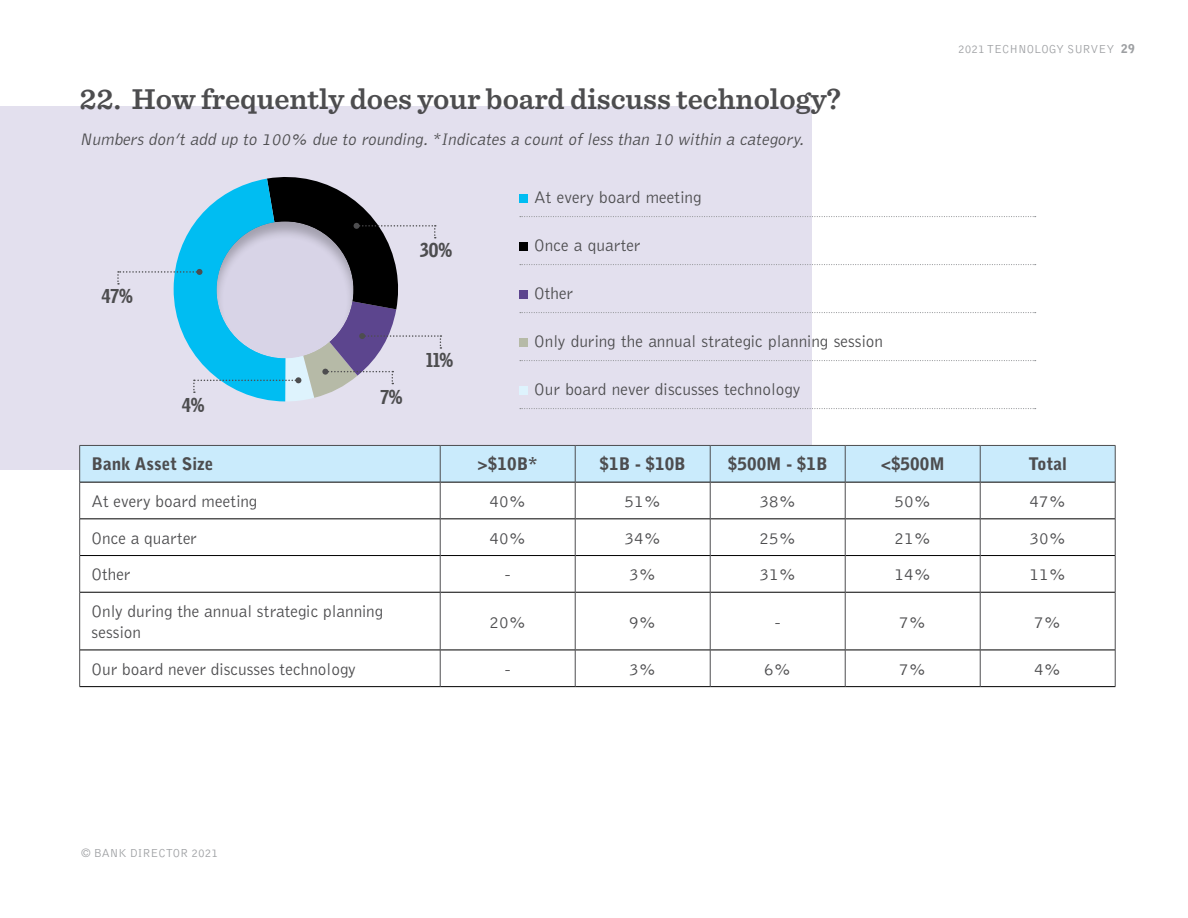
<style>
.page{position:relative;width:1188px;height:918px;background:#fff}
.page>*{position:absolute;margin:0;border:0;box-sizing:border-box;transform-origin:0 0}
.t1{font:600 30px "Sentinel";color:#4d4d4f}
.t2{font:900 19.5px "Griffith Gothic Cond";color:#4d4d4f}
.t3{font:300 17.25px/21px "Bell Gothic";color:#4d4d4f}
.t4{font:italic 300 17.25px "Bell Gothic";color:#4d4d4f}
.t5{font:900 17.25px "Bell Gothic";color:#4d4d4f}
.t6{font:300 12px "Bell Gothic";color:#9d9fa2}
.s1{font-weight:900}
</style>
<div class="page">
<div style="left:0;top:107px;width:811px;height:363px;background:#e3e0ee"></div>
<svg style="left:520px;top:216px;width:516px;height:1px"></svg>
<svg style="left:520px;top:264px;width:516px;height:1px"></svg>
<svg style="left:520px;top:312px;width:516px;height:1px"></svg>
<svg style="left:520px;top:360px;width:516px;height:1px"></svg>
<svg style="left:520px;top:408px;width:516px;height:1px"></svg>
<div style="left:519px;top:194px;width:9px;height:9px;background:#00bdf2"></div>
<div style="left:519px;top:242px;width:9px;height:9px;background:#000"></div>
<div style="left:519px;top:290px;width:9px;height:9px;background:#5c458e"></div>
<div style="left:519px;top:338px;width:9px;height:9px;background:#b6baa7"></div>
<div style="left:519px;top:386px;width:9px;height:9px;background:#def3fd"></div>
<svg style="left:117px;top:177px;width:324px;height:225px"></svg>
<div style="left:80px;top:446px;width:1035px;height:36px;background:#caebfc"></div>
<svg style="left:80px;top:483px;width:1035px;height:203px"></svg>
<hr style="left:80px;top:482px;width:360px;height:1px;background:#000">
<hr style="left:440px;top:482px;width:135px;height:1px;background:#000">
<hr style="left:575px;top:482px;width:135px;height:1px;background:#000">
<hr style="left:710px;top:482px;width:135px;height:1px;background:#000">
<hr style="left:845px;top:482px;width:135px;height:1px;background:#000">
<hr style="left:980px;top:482px;width:135px;height:1px;background:#000">
<hr style="left:80px;top:519px;width:360px;height:1px;background:#000">
<hr style="left:440px;top:519px;width:135px;height:1px;background:#000">
<hr style="left:575px;top:519px;width:135px;height:1px;background:#000">
<hr style="left:710px;top:519px;width:135px;height:1px;background:#000">
<hr style="left:845px;top:519px;width:135px;height:1px;background:#000">
<hr style="left:980px;top:519px;width:135px;height:1px;background:#000">
<hr style="left:80px;top:555px;width:360px;height:1px;background:#000">
<hr style="left:440px;top:555px;width:135px;height:1px;background:#000">
<hr style="left:575px;top:555px;width:135px;height:1px;background:#000">
<hr style="left:710px;top:555px;width:135px;height:1px;background:#000">
<hr style="left:845px;top:555px;width:135px;height:1px;background:#000">
<hr style="left:980px;top:555px;width:135px;height:1px;background:#000">
<hr style="left:80px;top:592px;width:360px;height:1px;background:#000">
<hr style="left:440px;top:592px;width:135px;height:1px;background:#000">
<hr style="left:575px;top:592px;width:135px;height:1px;background:#000">
<hr style="left:710px;top:592px;width:135px;height:1px;background:#000">
<hr style="left:845px;top:592px;width:135px;height:1px;background:#000">
<hr style="left:980px;top:592px;width:135px;height:1px;background:#000">
<hr style="left:80px;top:650px;width:360px;height:1px;background:#000">
<hr style="left:440px;top:650px;width:135px;height:1px;background:#000">
<hr style="left:575px;top:650px;width:135px;height:1px;background:#000">
<hr style="left:710px;top:650px;width:135px;height:1px;background:#000">
<hr style="left:845px;top:650px;width:135px;height:1px;background:#000">
<hr style="left:980px;top:650px;width:135px;height:1px;background:#000">
<hr style="left:80px;top:686px;width:360px;height:1px;background:#000">
<hr style="left:440px;top:686px;width:135px;height:1px;background:#000">
<hr style="left:575px;top:686px;width:135px;height:1px;background:#000">
<hr style="left:710px;top:686px;width:135px;height:1px;background:#000">
<hr style="left:845px;top:686px;width:135px;height:1px;background:#000">
<hr style="left:980px;top:686px;width:135px;height:1px;background:#000">
<hr style="left:79px;top:446px;width:1px;height:36px;background:#4d4d4f">
<hr style="left:80px;top:445px;width:360px;height:1px;background:#4d4d4f">
<hr style="left:440px;top:446px;width:1px;height:36px;background:#4d4d4f">
<hr style="left:440px;top:445px;width:135px;height:1px;background:#4d4d4f">
<hr style="left:575px;top:445px;width:135px;height:1px;background:#4d4d4f">
<hr style="left:710px;top:445px;width:135px;height:1px;background:#4d4d4f">
<hr style="left:845px;top:445px;width:135px;height:1px;background:#4d4d4f">
<hr style="left:575px;top:446px;width:1px;height:36px;background:#4d4d4f">
<hr style="left:710px;top:446px;width:1px;height:36px;background:#4d4d4f">
<hr style="left:845px;top:446px;width:1px;height:36px;background:#4d4d4f">
<hr style="left:980px;top:446px;width:1px;height:36px;background:#4d4d4f">
<hr style="left:980px;top:445px;width:135px;height:1px;background:#4d4d4f">
<hr style="left:1115px;top:446px;width:1px;height:36px;background:#4d4d4f">
<hr style="left:79px;top:482px;width:1px;height:37px;background:#4d4d4f">
<hr style="left:79px;top:519px;width:1px;height:37px;background:#4d4d4f">
<hr style="left:79px;top:556px;width:1px;height:36px;background:#4d4d4f">
<hr style="left:79px;top:592px;width:1px;height:58px;background:#4d4d4f">
<hr style="left:79px;top:650px;width:1px;height:36px;background:#4d4d4f">
<hr style="left:440px;top:482px;width:1px;height:37px;background:#4d4d4f">
<hr style="left:440px;top:519px;width:1px;height:37px;background:#4d4d4f">
<hr style="left:440px;top:556px;width:1px;height:36px;background:#4d4d4f">
<hr style="left:440px;top:592px;width:1px;height:58px;background:#4d4d4f">
<hr style="left:440px;top:650px;width:1px;height:36px;background:#4d4d4f">
<hr style="left:575px;top:482px;width:1px;height:37px;background:#4d4d4f">
<hr style="left:710px;top:482px;width:1px;height:37px;background:#4d4d4f">
<hr style="left:845px;top:482px;width:1px;height:37px;background:#4d4d4f">
<hr style="left:575px;top:519px;width:1px;height:37px;background:#4d4d4f">
<hr style="left:710px;top:519px;width:1px;height:37px;background:#4d4d4f">
<hr style="left:845px;top:519px;width:1px;height:37px;background:#4d4d4f">
<hr style="left:575px;top:556px;width:1px;height:36px;background:#4d4d4f">
<hr style="left:710px;top:556px;width:1px;height:36px;background:#4d4d4f">
<hr style="left:845px;top:556px;width:1px;height:36px;background:#4d4d4f">
<hr style="left:575px;top:592px;width:1px;height:58px;background:#4d4d4f">
<hr style="left:710px;top:592px;width:1px;height:58px;background:#4d4d4f">
<hr style="left:845px;top:592px;width:1px;height:58px;background:#4d4d4f">
<hr style="left:575px;top:650px;width:1px;height:36px;background:#4d4d4f">
<hr style="left:710px;top:650px;width:1px;height:36px;background:#4d4d4f">
<hr style="left:845px;top:650px;width:1px;height:36px;background:#4d4d4f">
<hr style="left:980px;top:482px;width:1px;height:37px;background:#4d4d4f">
<hr style="left:980px;top:519px;width:1px;height:37px;background:#4d4d4f">
<hr style="left:980px;top:556px;width:1px;height:36px;background:#4d4d4f">
<hr style="left:980px;top:592px;width:1px;height:58px;background:#4d4d4f">
<hr style="left:980px;top:650px;width:1px;height:36px;background:#4d4d4f">
<hr style="left:1115px;top:482px;width:1px;height:37px;background:#4d4d4f">
<hr style="left:1115px;top:519px;width:1px;height:37px;background:#4d4d4f">
<hr style="left:1115px;top:556px;width:1px;height:36px;background:#4d4d4f">
<hr style="left:1115px;top:592px;width:1px;height:58px;background:#4d4d4f">
<hr style="left:1115px;top:650px;width:1px;height:36px;background:#4d4d4f">
<h1 class="t1" style="left:80px;top:76px;width:763px">22. How frequently does your board discuss technology?</h1>
<p class="t4" style="left:80px;top:130px;width:729px">Numbers don’t add up to 100% due to rounding.*Indicates a count of less than 10 within a category.</p>
<p class="t2" style="left:102px;top:285px;width:33px">47%</p>
<p class="t2" style="left:182px;top:394px;width:24px">4%</p>
<p class="t2" style="left:420px;top:239px;width:33px">30%</p>
<p class="t2" style="left:380px;top:386px;width:24px">7%</p>
<p class="t2" style="left:426px;top:349px;width:28px">11%</p>
<p class="t3" style="left:534px;top:187px;width:169px">At every board meeting</p>
<p class="t3" style="left:534px;top:235px;width:108px">Once a quarter</p>
<p class="t3" style="left:534px;top:283px;width:40px">Other</p>
<p class="t3" style="left:534px;top:331px;width:350px">Only during the annual strategic planning session</p>
<p class="t3" style="left:534px;top:379px;width:268px">Our board never discusses technology</p>
<p class="t6" style="left:958px;top:43px;width:178px">2021 TECHNOLOGY SURVEY <span class="s1">29</span></p>
<p class="t5" style="left:92px;top:454px;width:123px">Bank Asset Size</p>
<p class="t5" style="left:478px;top:454px;width:62px">&gt;$10B*</p>
<p class="t5" style="left:600px;top:454px;width:88px">$1B - $10B</p>
<p class="t5" style="left:728px;top:454px;width:101px">$500M - $1B</p>
<p class="t5" style="left:881px;top:454px;width:66px">&lt;$500M</p>
<p class="t5" style="left:1029px;top:454px;width:40px">Total</p>
<p class="t3" style="left:92px;top:491px;width:168px">At every board meeting</p>
<p class="t3" style="left:490px;top:491px;width:38px">40%</p>
<p class="t3" style="left:625px;top:491px;width:38px">51%</p>
<p class="t3" style="left:760px;top:491px;width:38px">38%</p>
<p class="t3" style="left:895px;top:491px;width:38px">50%</p>
<p class="t3" style="left:1030px;top:491px;width:38px">47%</p>
<p class="t3" style="left:92px;top:528px;width:107px">Once a quarter</p>
<p class="t3" style="left:490px;top:528px;width:38px">40%</p>
<p class="t3" style="left:625px;top:528px;width:38px">34%</p>
<p class="t3" style="left:760px;top:528px;width:38px">25%</p>
<p class="t3" style="left:895px;top:528px;width:38px">21%</p>
<p class="t3" style="left:1030px;top:528px;width:38px">30%</p>
<p class="t3" style="left:92px;top:565px;width:40px">Other</p>
<p class="t3" style="left:505px;top:565px;width:7px">-</p>
<p class="t3" style="left:629px;top:565px;width:28px">3%</p>
<p class="t3" style="left:760px;top:565px;width:38px">31%</p>
<p class="t3" style="left:895px;top:565px;width:38px">14%</p>
<p class="t3" style="left:1030px;top:565px;width:38px">11%</p>
<p class="t3" style="left:92px;top:601px;width:293px">Only during the annual strategic planning session</p>
<p class="t3" style="left:490px;top:612px;width:38px">20%</p>
<p class="t3" style="left:629px;top:612px;width:28px">9%</p>
<p class="t3" style="left:775px;top:612px;width:7px">-</p>
<p class="t3" style="left:899px;top:612px;width:28px">7%</p>
<p class="t3" style="left:1034px;top:612px;width:28px">7%</p>
<p class="t3" style="left:92px;top:659px;width:266px">Our board never discusses technology</p>
<p class="t3" style="left:505px;top:659px;width:7px">-</p>
<p class="t3" style="left:629px;top:659px;width:28px">3%</p>
<p class="t3" style="left:764px;top:659px;width:28px">6%</p>
<p class="t3" style="left:899px;top:659px;width:28px">7%</p>
<p class="t3" style="left:1034px;top:659px;width:28px">4%</p>
<p class="t6" style="left:81px;top:846px;width:139px">© BANK DIRECTOR 2021</p>
</div>
